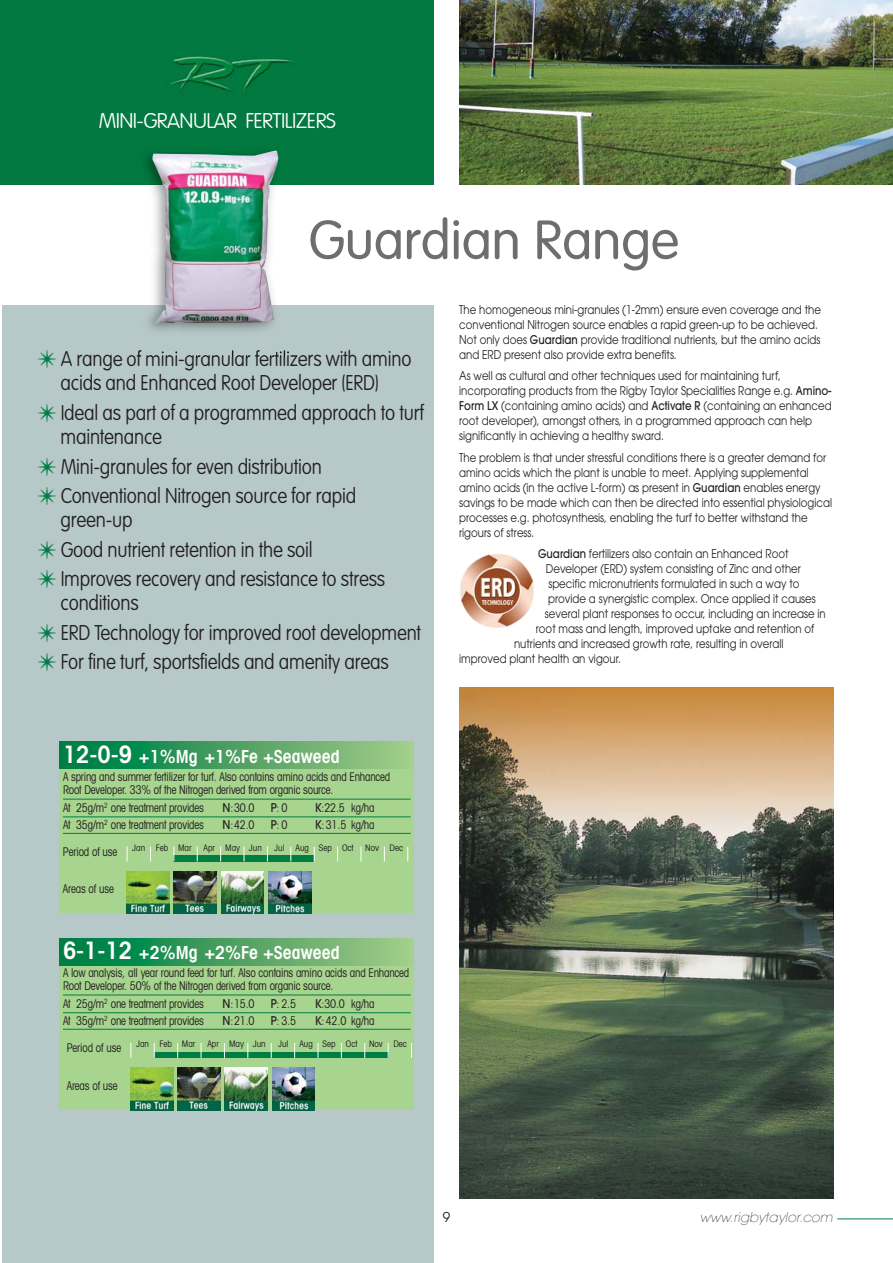
<style>
.page{position:relative;width:893px;height:1263px;background:#fff}
.page>*{position:absolute;margin:0;border:0;box-sizing:border-box;transform-origin:0 0}
.t1{font:300 54px "VAG Rounded";color:#6d6e70}
.t2{font:100 21px/29.5px "VAG Rounded";letter-spacing:-.01em;color:#231f20;scale:.9 1}
.t3{font:100 21px "VAG Rounded";letter-spacing:-.025em;color:#fff}
.t4{font:600 condensed 18px "Avant Garde";color:#fff}
.t5{font:italic 200 13.5px "Avant Garde";letter-spacing:.005em;color:#231f20}
.t6{font:13.5px "Avant Garde";color:#231f20}
.t7{font:12px/15px "Avant Garde";color:#231f20;scale:.85 1}
.t8{font:condensed 12px/13.5px "Avant Garde";letter-spacing:-.015em;color:#231f20;scale:.9 1}
.t9{font:condensed 9px "Avant Garde";color:#231f20}
.s1{color:#007d43}
.s2{font-size:24px}
.s3{font-weight:500;font-stretch:normal}
.s4{font-weight:500}
</style>
<div class="page">
<hr style="left:837px;top:1219px;width:56px;height:1px;background:#007d43">
<div style="left:0;top:0;width:434px;height:185px;background:#027941"></div>
<div style="left:2px;top:305px;width:432px;height:958px;background:#b7c8c9"></div>
<img style="left:459px;top:0;width:434px;height:185px">
<div style="left:59px;top:938px;width:355px;height:172px;background:#a7d48e"></div>
<img style="left:225px;top:1067px;width:43px;height:43px">
<img style="left:130px;top:1067px;width:43px;height:43px">
<img style="left:272px;top:1067px;width:43px;height:43px">
<img style="left:178px;top:1067px;width:42px;height:43px">
<div style="left:154px;top:1052px;width:234px;height:6px;background:#007d43"></div>
<svg style="left:130px;top:1043px;width:1px;height:15px"></svg>
<svg style="left:154px;top:1043px;width:1px;height:15px"></svg>
<svg style="left:177px;top:1043px;width:1px;height:15px"></svg>
<svg style="left:201px;top:1043px;width:1px;height:15px"></svg>
<svg style="left:224px;top:1043px;width:1px;height:15px"></svg>
<svg style="left:247px;top:1043px;width:1px;height:15px"></svg>
<svg style="left:271px;top:1043px;width:1px;height:15px"></svg>
<svg style="left:294px;top:1043px;width:1px;height:15px"></svg>
<svg style="left:318px;top:1043px;width:1px;height:15px"></svg>
<svg style="left:341px;top:1043px;width:1px;height:15px"></svg>
<svg style="left:364px;top:1043px;width:1px;height:15px"></svg>
<svg style="left:388px;top:1043px;width:1px;height:15px"></svg>
<svg style="left:411px;top:1043px;width:1px;height:15px"></svg>
<svg style="left:59px;top:938px;width:341px;height:28px;background:#45a061"></svg>
<hr style="left:63px;top:995px;width:348px;height:1px;background:#007d43">
<hr style="left:63px;top:1012px;width:348px;height:1px;background:#007d43">
<hr style="left:63px;top:1029px;width:348px;height:1px;background:#007d43">
<div style="left:59px;top:741px;width:355px;height:172px;background:#a7d48e"></div>
<img style="left:221px;top:871px;width:43px;height:43px">
<img style="left:127px;top:871px;width:42px;height:43px">
<img style="left:268px;top:871px;width:43px;height:43px">
<img style="left:174px;top:871px;width:42px;height:43px">
<div style="left:173px;top:856px;width:141px;height:6px;background:#007d43"></div>
<svg style="left:127px;top:847px;width:1px;height:14px"></svg>
<svg style="left:150px;top:847px;width:1px;height:14px"></svg>
<svg style="left:173px;top:847px;width:1px;height:14px"></svg>
<svg style="left:197px;top:847px;width:1px;height:14px"></svg>
<svg style="left:220px;top:847px;width:1px;height:14px"></svg>
<svg style="left:244px;top:847px;width:1px;height:14px"></svg>
<svg style="left:267px;top:847px;width:1px;height:14px"></svg>
<svg style="left:290px;top:847px;width:1px;height:14px"></svg>
<svg style="left:314px;top:847px;width:1px;height:14px"></svg>
<svg style="left:337px;top:847px;width:1px;height:14px"></svg>
<svg style="left:361px;top:847px;width:1px;height:14px"></svg>
<svg style="left:384px;top:847px;width:1px;height:14px"></svg>
<svg style="left:407px;top:847px;width:1px;height:14px"></svg>
<svg style="left:59px;top:741px;width:341px;height:28px;background:#45a061"></svg>
<hr style="left:63px;top:799px;width:348px;height:1px;background:#007d43">
<hr style="left:63px;top:817px;width:348px;height:1px;background:#007d43">
<hr style="left:63px;top:833px;width:348px;height:1px;background:#007d43">
<img style="left:113px;top:127px;width:193px;height:229px">
<img style="left:113px;top:127px;width:123px;height:1px">
<img style="left:114px;top:350px;width:59px;height:6px">
<img style="left:152px;top:150px;width:126px;height:173px">
<img style="left:459px;top:687px;width:374px;height:511px">
<img style="left:459px;top:553px;width:76px;height:76px;border-radius:50%">
<h2 class="t3" style="left:99px;top:112px;width:238px">MINI-GRANULAR FERTILIZERS</h2>
<h1 class="t1" style="left:309px;top:217px;width:372px">Guardian Range</h1>
<h2 class="t2" style="left:38px;top:349px;width:417px;line-height:24px;text-align:center"><span class="s1">✴</span> A range of mini-granular fertilizers with amino acids and Enhanced Root Developer (ERD)</h2>
<h2 class="t2" style="left:61px;top:402px;width:405px;line-height:24px;text-indent:-23px"><span class="s1">✴</span> Ideal as part of a programmed approach to turf maintenance</h2>
<h2 class="t2" style="left:38px;top:453px;width:355px"><span class="s1">✴</span> Mini-granules for even distribution<br><span class="s1">✴</span> Conventional Nitrogen source for rapid</h2>
<h2 class="t2" style="left:38px;top:506px;width:387px;text-indent:23px">green-up<br><span class="s1">✴</span> Good nutrient retention in the soil<br><span class="s1">✴</span> Improves recovery and resistance to stress</h2>
<h2 class="t2" style="left:38px;top:589px;width:427px;text-indent:23px">conditions<br><span class="s1">✴</span> ERD Technology for improved root development <span class="s1">✴</span> For fine turf, sportsfields and amenity areas</h2>
<h3 class="t4" style="left:63px;top:750px;width:278px"><span class="s2">12-0-9</span> +1%Mg +1%Fe +Seaweed</h3>
<p class="t8" style="left:63px;top:771px;width:365px">A spring and summer fertilizer for turf. Also contains amino acids and Enhanced<br>Root Developer. 33% of the Nitrogen derived from organic source.</p>
<p class="t8" style="left:63px;top:802px;width:158px">At 25g/m<sup>2</sup> one treatment provides</p>
<p class="t8" style="left:222px;top:802px;width:37px"><span class="s3">N</span>:30.0</p>
<p class="t8" style="left:271px;top:802px;width:20px"><span class="s3">P</span>:0</p>
<p class="t8" style="left:315px;top:802px;width:68px"><span class="s3">K</span>:22.5 kg/ha</p>
<p class="t8" style="left:63px;top:819px;width:158px">At 35g/m<sup>2</sup> one treatment provides</p>
<p class="t8" style="left:222px;top:819px;width:37px"><span class="s3">N</span>:42.0</p>
<p class="t8" style="left:271px;top:819px;width:20px"><span class="s3">P</span>:0</p>
<p class="t8" style="left:315px;top:819px;width:68px"><span class="s3">K</span>:31.5 kg/ha</p>
<p class="t8" style="left:63px;top:846px;width:62px">Period of use</p>
<p class="t8" style="left:63px;top:884px;width:58px">Areas of use</p>
<p class="t9" style="left:132px;top:844px;width:61px">Jan Feb Mar</p>
<p class="t9" style="left:204px;top:844px;width:60px">Apr May Jun</p>
<p class="t9" style="left:274px;top:844px;width:81px">Jul Aug Sep Oct</p>
<p class="t9" style="left:365px;top:844px;width:39px">Nov Dec</p>
<h3 class="t4" style="left:63px;top:946px;width:278px"><span class="s2">6-1-12</span> +2%Mg +2%Fe +Seaweed</h3>
<p class="t8" style="left:63px;top:967px;width:386px">A low analysis, all year round feed for turf. Also contains amino acids and Enhanced<br>Root Developer. 50% of the Nitrogen derived from organic source.</p>
<p class="t8" style="left:63px;top:998px;width:158px">At 25g/m<sup>2</sup> one treatment provides</p>
<p class="t8" style="left:222px;top:998px;width:37px"><span class="s3">N</span>:15.0</p>
<p class="t8" style="left:271px;top:998px;width:30px"><span class="s3">P</span>: 2.5</p>
<p class="t8" style="left:315px;top:998px;width:68px"><span class="s3">K</span>:30.0 kg/ha</p>
<p class="t8" style="left:63px;top:1015px;width:158px">At 35g/m<sup>2</sup> one treatment provides</p>
<p class="t8" style="left:222px;top:1015px;width:37px"><span class="s3">N</span>:21.0</p>
<p class="t8" style="left:271px;top:1015px;width:30px"><span class="s3">P</span>: 3.5</p>
<p class="t8" style="left:315px;top:1015px;width:68px"><span class="s3">K</span>:42.0 kg/ha</p>
<p class="t8" style="left:67px;top:1042px;width:62px">Period of use</p>
<p class="t8" style="left:67px;top:1080px;width:58px">Areas of use</p>
<p class="t9" style="left:136px;top:1040px;width:61px">Jan Feb Mar</p>
<p class="t9" style="left:207px;top:1040px;width:60px">Apr May Jun</p>
<p class="t9" style="left:278px;top:1040px;width:81px">Jul Aug Sep Oct</p>
<p class="t9" style="left:369px;top:1040px;width:39px">Nov Dec</p>
<p class="t7" style="left:459px;top:303px;width:427px">The homogeneous mini-granules (1-2mm) ensure even coverage and the conventional Nitrogen source enables a rapid green-up to be achieved.<br>Not only does <span class="s4">Guardian</span> provide traditional nutrients, but the amino acids and ERD present also provide extra benefits.</p>
<p class="t7" style="left:459px;top:370px;width:440px">As well as cultural and other techniques used for maintaining turf, incorporating products from the Rigby Taylor Specialities Range e.g. <span class="s4">Amino-Form LX</span> (containing amino acids) and <span class="s4">Activate R</span> (containing an enhanced root developer), amongst others, in a programmed approach can help significantly in achieving a healthy sward.</p>
<p class="t7" style="left:459px;top:451px;width:440px">The problem is that under stressful conditions there is a greater demand for amino acids which the plant is unable to meet. Applying supplemental amino acids (in the active L-form) as present in <span class="s4">Guardian</span> enables energy savings to be made which can then be directed into essential physiological processes e.g. photosynthesis, enabling the turf to better withstand the rigours of stress.</p>
<p class="t7" style="left:538px;top:547px;width:296px"><span class="s4">Guardian</span> fertilizers also contain an Enhanced Root</p>
<p class="t7" style="left:546px;top:562px;width:302px">Developer (ERD) system consisting of Zinc and other</p>
<p class="t7" style="left:548px;top:577px;width:297px">specific micronutrients formulated in such a way to</p>
<p class="t7" style="left:548px;top:592px;width:316px">provide a synergistic complex. Once applied it causes</p>
<p class="t7" style="left:545px;top:607px;width:332px">several plant responses to occur, including an increase in</p>
<p class="t7" style="left:536px;top:622px;width:329px">root mass and length, improved uptake and retention of</p>
<p class="t7" style="left:514px;top:637px;width:318px">nutrients and increased growth rate, resulting in overall</p>
<p class="t7" style="left:459px;top:652px;width:192px">improved plant health an vigour.</p>
<p class="t6" style="left:443px;top:1212px;width:9px">9</p>
<p class="t5" style="left:700px;top:1212px;width:134px">www.rigbytaylor.com</p>
</div>
